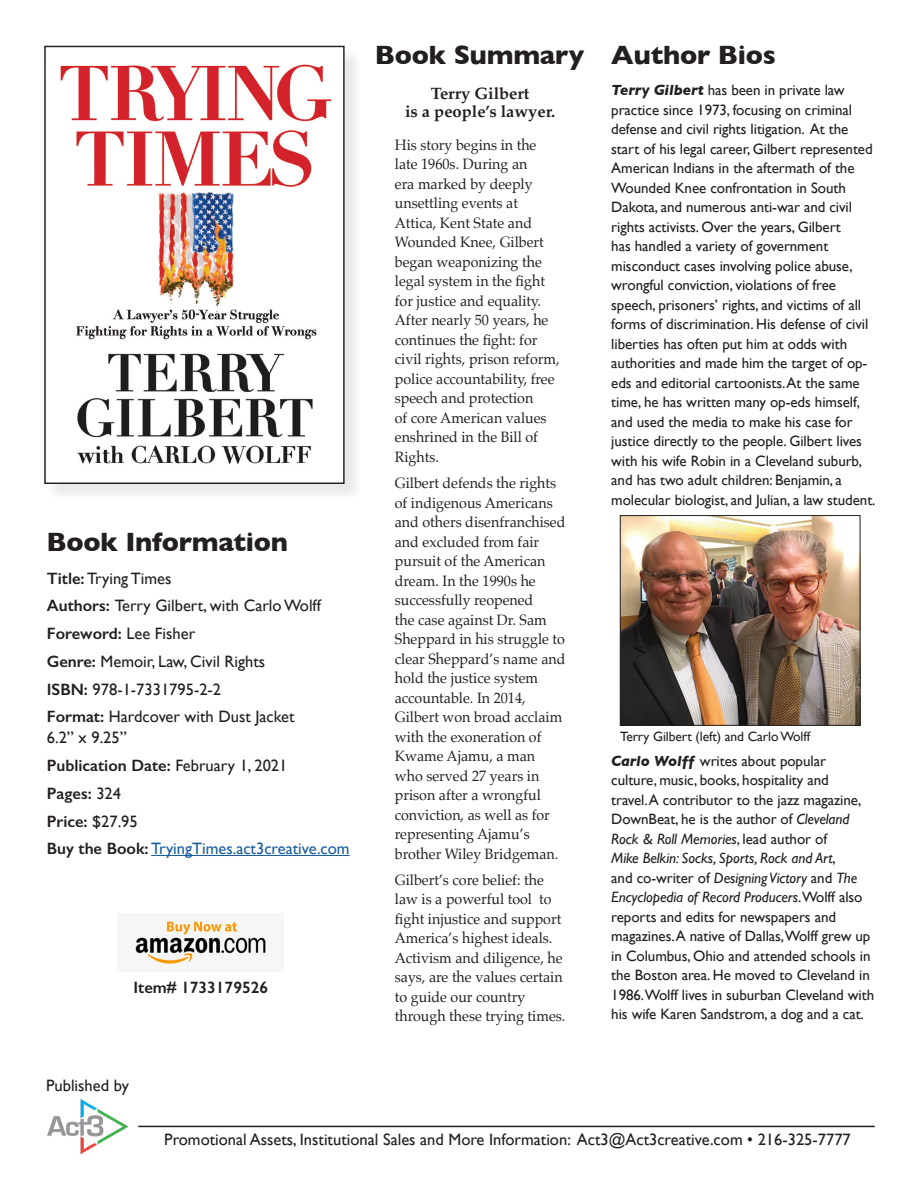
<style>
.page{position:relative;width:918px;height:1188px;background:#fff}
.page>*{position:absolute;margin:0;border:0;box-sizing:border-box;transform-origin:0 0}
.t1{font:700 27px "Gill Sans";letter-spacing:-.01em;color:#231f20}
.t2{font:16.5px/21px "Gill Sans";color:#231f20}
.t3{font:600 16.5px "Gill Sans";color:#231f20}
.t4{font:16.5px "Gill Sans";color:#175d9e}
.t5{font:700 16.5px/18px "Palatino";color:#231f20;text-align:center}
.t6{font:15px/19.5px "Gill Sans";letter-spacing:-.005em;color:#231f20}
.t7{font:15px/19.5px "Palatino";color:#231f20;scale:.95 1}
.t8{font:13.5px "Gill Sans";letter-spacing:-.005em;color:#231f20}
.s1{font-weight:600}
.s2{font-weight:400}
.s3{font-weight:600;color:#231f20}
.s4{font-weight:700;font-style:italic}
.s5{font-style:italic}
</style>
<div class="page">
<hr style="left:151px;top:855px;width:199px;height:1px;background:#175d9e">
<div style="left:46px;top:48px;width:317px;height:455px;background:#231f20;opacity:.1"></div>
<img style="left:46px;top:48px;width:297px;height:434px">
<div style="left:44px;top:46px;width:301px;height:438px;border:1px solid #231f20"></div>
<img style="left:622px;top:517px;width:236px;height:207px">
<div style="left:620px;top:515px;width:240px;height:211px;border:1px solid #231f20"></div>
<img style="left:133px;top:917px;width:135px;height:51px">
<img style="left:47px;top:1099px;width:82px;height:56px">
<hr style="left:138px;top:1126px;width:737px;height:1px;background:#231f20">
<p class="t1" style="left:46px;top:520px;width:243px">Book Information</p>
<p class="t2" style="left:47px;top:567px;width:126px"><span class="s1">Title:</span> Trying Times</p>
<p class="t2" style="left:47px;top:595px;width:276px"><span class="s1">Authors:</span> Terry Gilbert, with Carlo Wolff</p>
<p class="t3" style="left:47px;top:623px;width:150px">Foreword: <span class="s2">Lee Fisher</span></p>
<p class="t2" style="left:47px;top:651px;width:220px"><span class="s1">Genre:</span> Memoir, Law, Civil Rights</p>
<p class="t2" style="left:47px;top:678px;width:176px"><span class="s1">ISBN:</span> 978-1-7331795-2-2</p>
<p class="t2" style="left:47px;top:706px;width:249px"><span class="s1">Format:</span> Hardcover with Dust Jacket<br>6.2” x 9.25”</p>
<p class="t3" style="left:47px;top:755px;width:242px">Publication Date: <span class="s2">February 1, 2021</span></p>
<p class="t3" style="left:47px;top:783px;width:76px">Pages: <span class="s2">324</span></p>
<p class="t3" style="left:47px;top:811px;width:92px">Price: <span class="s2">$27.95</span></p>
<p class="t4" style="left:47px;top:839px;width:304px"><span class="s3">Buy the Book:</span> TryingTimes.act3creative.com</p>
<p class="t3" style="left:134px;top:977px;width:136px">Item# 1733179526</p>
<p class="t2" style="left:46px;top:1075px;width:84px">Published by</p>
<p class="t1" style="left:375px;top:33px;width:211px">Book Summary</p>
<p class="t5" style="left:405px;top:84px;width:152px">Terry Gilbert<br>is a people’s lawyer.</p>
<p class="t7" style="left:395px;top:135px;width:175px">His story begins in the late 1960s. During an<br>era marked by deeply unsettling events at<br>Attica, Kent State and<br>Wounded Knee, Gilbert began weaponizing the legal system in the fight for justice and equality.<br>After nearly 50 years, he continues the fight: for civil rights, prison reform, police accountability, free speech and protection<br>of core American values enshrined in the Bill of<br>Rights.</p>
<p class="t7" style="left:395px;top:473px;width:181px">Gilbert defends the rights of indigenous Americans and others disenfranchised and excluded from fair pursuit of the American dream. In the 1990s he successfully reopened<br>the case against Dr. Sam<br>Sheppard in his struggle to clear Sheppard’s name and hold the justice system accountable. In 2014,<br>Gilbert won broad acclaim with the exoneration of<br>Kwame Ajamu, a man who served 27 years in prison after a wrongful conviction, as well as for representing Ajamu’s brother Wiley Bridgeman.</p>
<p class="t7" style="left:395px;top:870px;width:181px">Gilbert’s core belief: the law is a powerful tool to fight injustice and support<br>America’s highest ideals.<br>Activism and diligence, he says, are the values certain to guide our country through these trying times.</p>
<p class="t1" style="left:611px;top:33px;width:166px">Author Bios</p>
<p class="t6" style="left:611px;top:80px;width:266px"><span class="s4">Terry Gilbert</span> has been in private law practice since 1973, focusing on criminal defense and civil rights litigation. At the start of his legal career, Gilbert represented American Indians in the aftermath of the Wounded Knee confrontation in South Dakota, and numerous anti-war and civil rights activists. Over the years, Gilbert<br>has handled a variety of government misconduct cases involving police abuse, wrongful conviction, violations of free speech, prisoners’ rights, and victims of all forms of discrimination. His defense of civil liberties has often put him at odds with authorities and made him the target of op&shy;eds and editorial cartoonists. At the same time, he has written many op-eds himself, and used the media to make his case for justice directly to the people. Gilbert lives with his wife Robin in a Cleveland suburb, and has two adult children: Benjamin, a molecular biologist, and Julian, a law student.</p>
<p class="t8" style="left:620px;top:729px;width:191px">Terry Gilbert (left) and Carlo Wolff</p>
<p class="t6" style="left:611px;top:751px;width:264px"><span class="s4">Carlo Wolff</span> writes about popular culture, music, books, hospitality and<br>travel. A contributor to the jazz magazine, DownBeat, he is the author of <span class="s5">Cleveland Rock &amp; Roll Memories</span>, lead author of<br><span class="s5">Mike Belkin: Socks, Sports, Rock and Art</span>,<br>and co-writer of <span class="s5">Designing Victory</span> and <span class="s5">The Encyclopedia of Record Producers</span>.Wolff also reports and edits for newspapers and magazines. A native of Dallas,Wolff grew up in Columbus, Ohio and attended schools in the Boston area. He moved to Cleveland in 1986.Wolff lives in suburban Cleveland with his wife Karen Sandstrom, a dog and a cat.</p>
<p class="t2" style="left:164px;top:1129px;width:688px">Promotional Assets, Institutional Sales and More Information: Act3@Act3creative.com • 216-325-7777</p>
</div>
